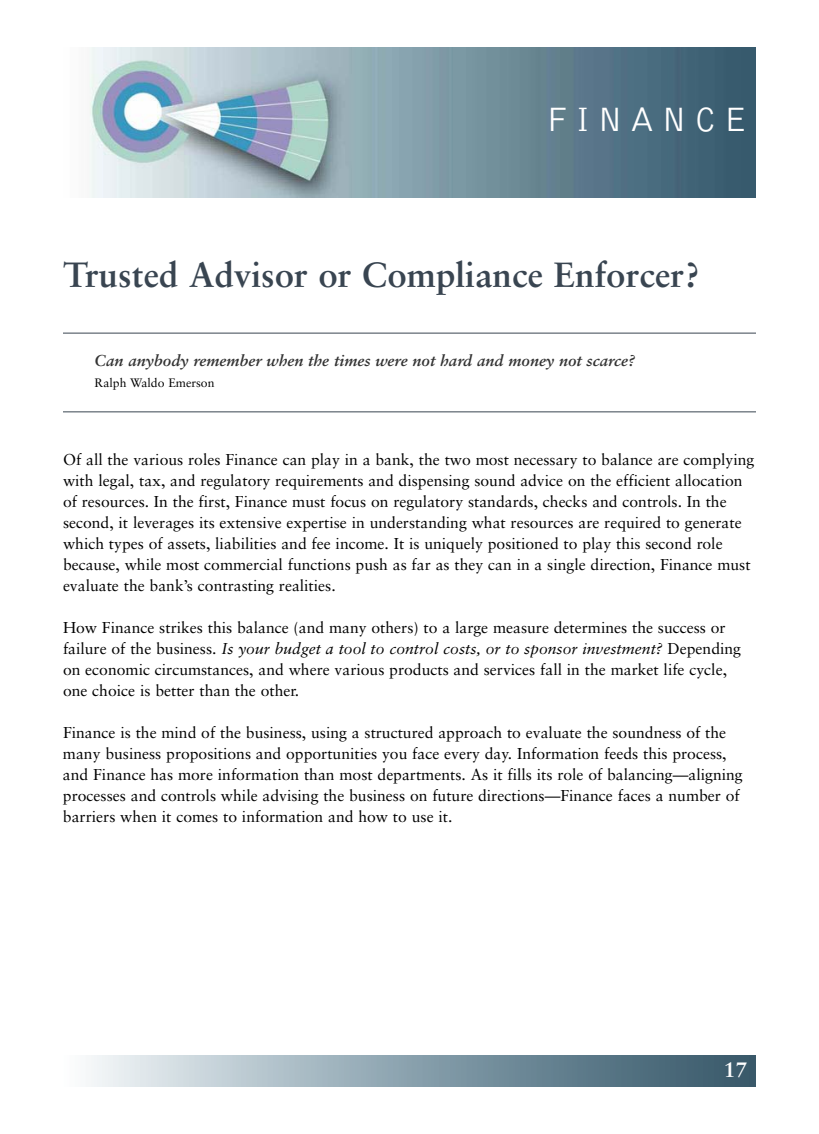
<style>
.page{position:relative;width:819px;height:1134px;background:#fff}
.page>*{position:absolute;margin:0;border:0;box-sizing:border-box;transform-origin:0 0}
.t1{font:700 35px "Sabon";color:#394551}
.t2{font:300 35px "Bell Gothic";letter-spacing:.22em;color:#fff}
.t3{font:700 21px "Sabon";color:#fff}
.t4{font:15.75px/21px "Sabon";color:#000}
.t5{font:italic 700 15.75px "Sabon";color:#333}
.t6{font:12.25px "Sabon";color:#000}
.s1{font-style:italic}
</style>
<div class="page">
<img style="left:91px;top:1055px;width:665px;height:32px">
<hr style="left:63px;top:333px;width:693px;height:1px;background:#394551">
<hr style="left:63px;top:411px;width:693px;height:1px;background:#394551">
<img style="left:89px;top:47px;width:667px;height:151px">
<h1 class="t2" style="left:547px;top:106px;width:202px">FINANCE</h1>
<h1 class="t1" style="left:63px;top:260px;width:638px">Trusted Advisor or Compliance Enforcer?</h1>
<p class="t5" style="left:94px;top:354px;width:542px">Can anybody remember when the times were not hard and money not scarce?</p>
<p class="t6" style="left:94px;top:377px;width:122px">Ralph Waldo Emerson</p>
<p class="t4" style="left:63px;top:451px;width:693px">Of all the various roles Finance can play in a bank, the two most necessary to balance are complying with legal, tax, and regulatory requirements and dispensing sound advice on the efficient allocation of resources. In the first, Finance must focus on regulatory standards, checks and controls. In the second, it leverages its extensive expertise in understanding what resources are required to generate which types of assets, liabilities and fee income. It is uniquely positioned to play this second role because, while most commercial functions push as far as they can in a single direction, Finance must evaluate the bank’s contrasting realities.</p>
<p class="t4" style="left:63px;top:619px;width:680px">How Finance strikes this balance (and many others) to a large measure determines the success or failure of the business. <span class="s1">Is your budget a tool to control costs, or to sponsor investment?</span> Depending on economic circumstances, and where various products and services fall in the market life cycle, one choice is better than the other.</p>
<p class="t4" style="left:63px;top:724px;width:681px">Finance is the mind of the business, using a structured approach to evaluate the soundness of the many business propositions and opportunities you face every day. Information feeds this process, and Finance has more information than most departments. As it fills its role of balancing—aligning processes and controls while advising the business on future directions—Finance faces a number of barriers when it comes to information and how to use it.</p>
<h2 class="t3" style="left:724px;top:1061px;width:25px">17</h2>
</div>
